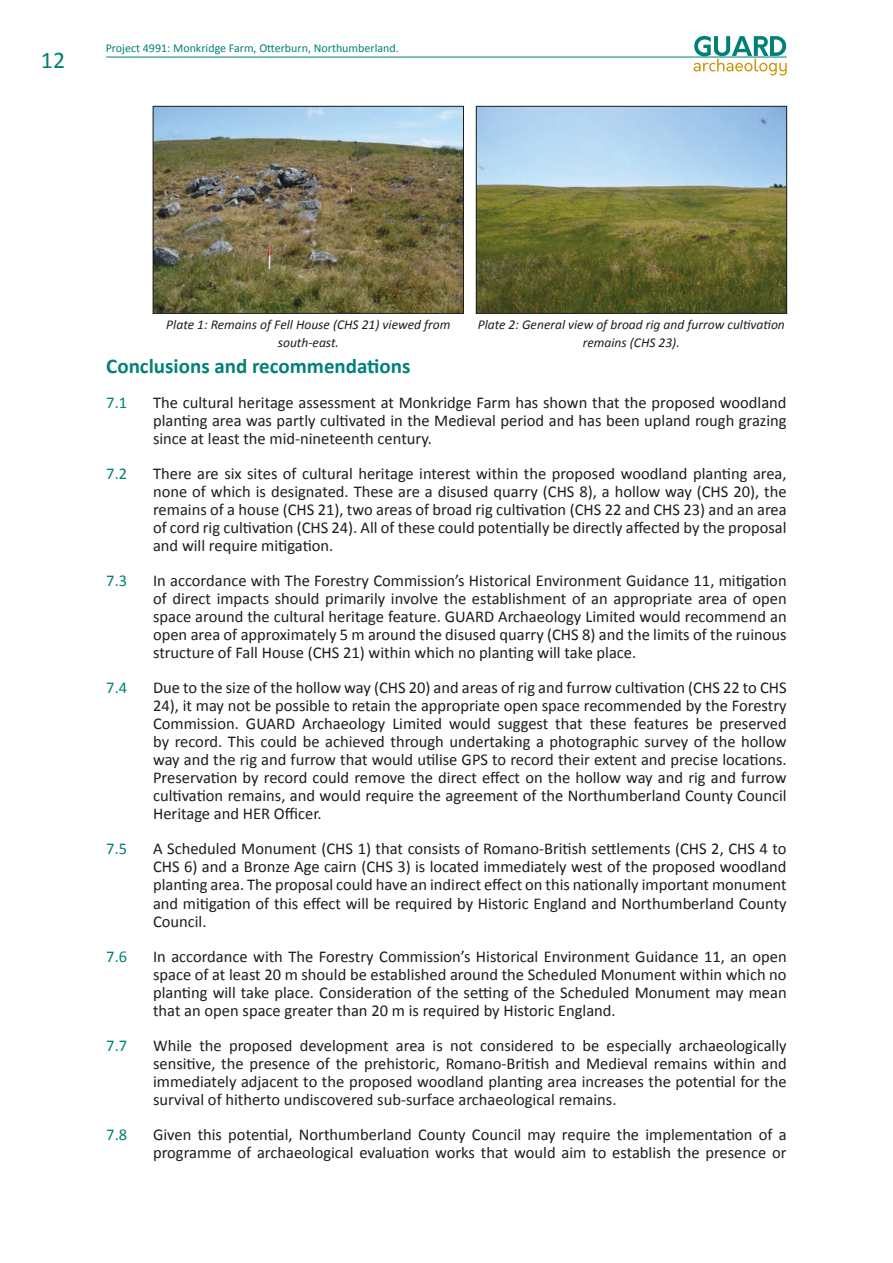
<style>
.page{position:relative;width:893px;height:1263px;background:#fff}
.page>*{position:absolute;margin:0;border:0;box-sizing:border-box;transform-origin:0 0}
.t1{font:24px "Calibri 2";color:#008177}
.header_with_number{font:21px "Calibri Bold 2";color:#008177}
.numbered_paragraph{font:16.5px/18px "Calibri";color:#1d1d1b;text-align:justify}
.numbered_paragraph-2{font:16.5px "Calibri 2";color:#008177}
.numbered_paragraph-3{font:16.5px "Calibri";color:#008177}
.plate_caption{font:13.5px/18px "Calibri Italic 2";color:#1d1d1b;text-align:center}
.t2{font:12px "Calibri";color:#008177}
.s1{font-family:"Calibri 2"}
</style>
<div class="page">
<img style="left:155px;top:108px;width:307px;height:204px">
<div style="left:153px;top:106px;width:311px;height:208px;border:1px solid #1d1d1b"></div>
<img style="left:478px;top:108px;width:307px;height:204px">
<div style="left:476px;top:106px;width:311px;height:208px;border:1px solid #1d1d1b"></div>
<svg style="left:694px;top:36px;width:93px;height:40px"></svg>
<hr style="left:106px;top:57px;width:681px;height:1px;background:#008177">
<h1 class="t1" style="left:41px;top:46px;width:26px">12</h1>
<p class="t2" style="left:106px;top:41px;width:295px">Project 4991: Monkridge Farm, Otterburn, Northumberland.</p>
<p class="plate_caption" style="left:166px;top:315px;width:286px">Plate 1: Remains of Fell House (CHS 21) viewed from south-east.</p>
<p class="plate_caption" style="left:478px;top:315px;width:309px">Plate 2: General view of broad rig and furrow cultivation remains (CHS 23).</p>
<p class="header_with_number" style="left:106px;top:353px;width:306px">Conclusions and recommendations</p>
<p class="numbered_paragraph-2" style="left:106px;top:393px;width:22px">7.1</p>
<p class="numbered_paragraph" style="left:153px;top:393px;width:635px">The cultural heritage assessment at Monkridge Farm has shown that the proposed woodland planting area was partly cultivated in the Medieval period and has been upland rough grazing since at least the mid-nineteenth century.</p>
<p class="numbered_paragraph-2" style="left:106px;top:464px;width:22px">7.2</p>
<p class="numbered_paragraph" style="left:153px;top:464px;width:635px">There are six sites of cultural heritage interest within the proposed woodland planting area, none of which is designated. These are a disused quarry (CHS 8), a hollow way (CHS 20), the remains of a house (CHS 21), two areas of broad rig cultivation (CHS 22 and CHS 23) and an area of cord rig cultivation (CHS 24). All of these could potentially be directly affected by the proposal and will require mitigation.</p>
<p class="numbered_paragraph-2" style="left:106px;top:571px;width:22px">7.3</p>
<p class="numbered_paragraph" style="left:153px;top:571px;width:635px">In accordance with The Forestry Commission’s Historical Environment Guidance 11, mitigation of direct impacts should primarily involve the establishment of an appropriate area of open space around the cultural heritage feature. GUARD Archaeology Limited would recommend an open area of approximately 5 m around the disused quarry (CHS 8) and the limits of the ruinous structure of Fall House (CHS 21) within which no planting will take place.</p>
<p class="numbered_paragraph-2" style="left:106px;top:678px;width:22px">7.4</p>
<p class="numbered_paragraph" style="left:153px;top:678px;width:635px">Due to the size of the hollow way (CHS 20) and areas of rig and furrow cultivation (CHS 22 to CHS 24), it may not be possible to retain the appropriate open space recommended by the Forestry Commission. GUARD Archaeology Limited would suggest that these features be preserved by record. This could be achieved through undertaking a photographic survey of the hollow way and the rig and furrow that would utilise GPS to record their extent and precise locations.<br>Preservation by record could remove the direct effect on the hollow way and rig and furrow cultivation remains, and would require the agreement of the Northumberland County Council Heritage and HER Officer.</p>
<p class="numbered_paragraph-3" style="left:106px;top:839px;width:22px">7.5</p>
<p class="numbered_paragraph" style="left:153px;top:839px;width:635px">A Scheduled Monument (CHS 1) that consists of Romano-British settlements (CHS 2, CHS 4 to CHS 6) and a Bronze Age cairn (CHS 3) is located immediately west of the proposed woodland planting area. The proposal could have an indirect effect on this nationally important monument and mitigation of this effect will be required by Historic England and Northumberland County <span class="s1">Council.</span></p>
<p class="numbered_paragraph-3" style="left:106px;top:946px;width:22px">7.6</p>
<p class="numbered_paragraph" style="left:153px;top:946px;width:635px">In accordance with The Forestry Commission’s Historical Environment Guidance 11, an open space of at least 20 m should be established around the Scheduled Monument within which no planting will take place. Consideration of the setting of the Scheduled Monument may mean that an open space greater than 20 m is required by Historic England.</p>
<p class="numbered_paragraph-2" style="left:106px;top:1035px;width:22px">7.7</p>
<p class="numbered_paragraph" style="left:153px;top:1035px;width:635px">While the proposed development area is not considered to be especially archaeologically sensitive, the presence of the prehistoric, Romano-British and Medieval remains within and immediately adjacent to the proposed woodland planting area increases the potential for the survival of hitherto undiscovered sub-surface archaeological remains.</p>
<p class="numbered_paragraph-2" style="left:106px;top:1124px;width:22px">7.8</p>
<p class="numbered_paragraph" style="left:153px;top:1124px;width:635px">Given this potential, Northumberland County Council may require the implementation of a programme of archaeological evaluation works that would aim to establish the presence or</p>
</div>
